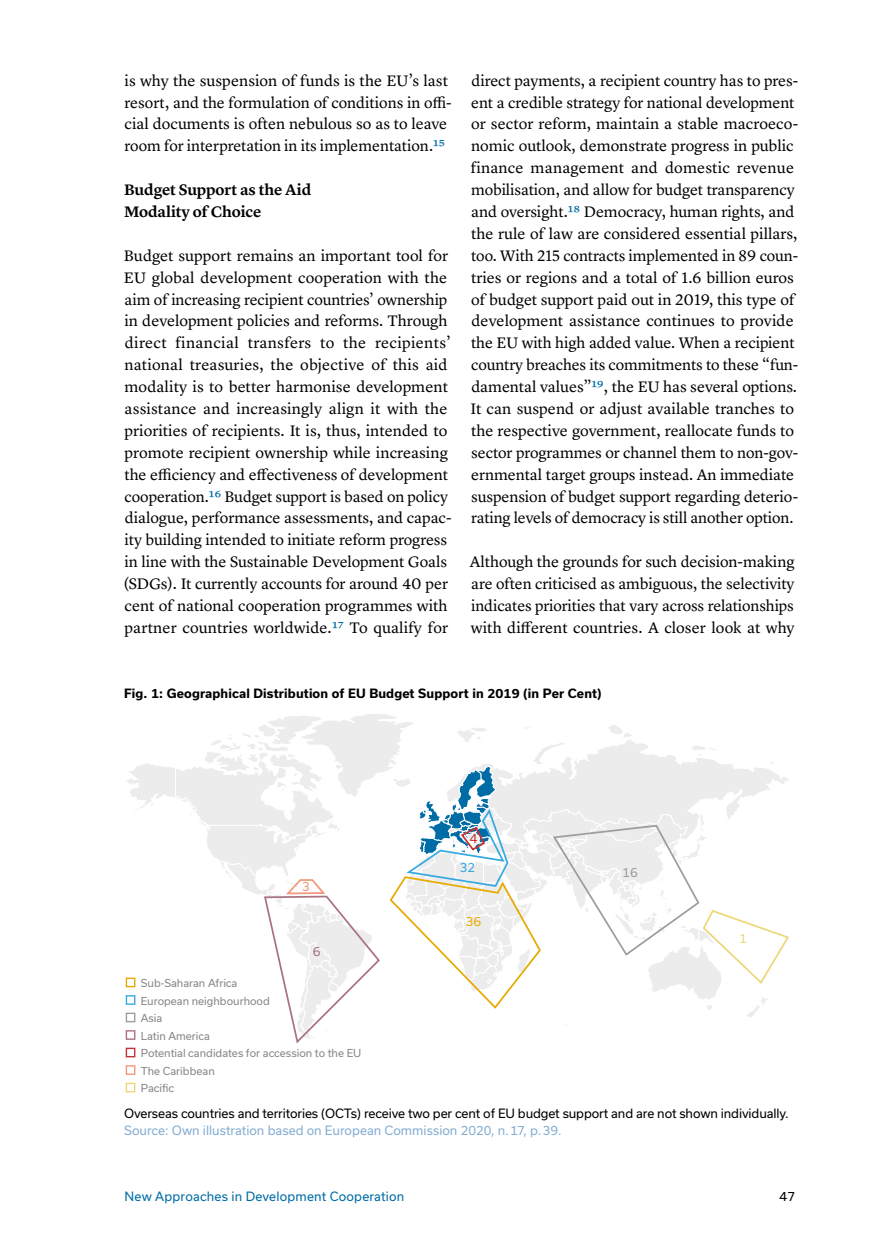
<style>
.page{position:relative;width:869px;height:1246px;background:#fff}
.page>*{position:absolute;margin:0;border:0;box-sizing:border-box;transform-origin:0 0}
.Paragraph{font:15.75px/21.9px "Lyon Text";letter-spacing:-.005em;color:#000}
.Header3{font:600 15.75px/21.9px "Lyon Text";letter-spacing:-.005em;color:#000}
.t1{font:12.25px/17.5px "Usual";letter-spacing:-.01em;color:#000}
.Graphic-Title{font:700 12.25px "Usual";letter-spacing:.01em;color:#000}
.t2{font:12.25px "Usual";letter-spacing:.015em;color:#006ca6}
.t3{font:12.25px "Usual";color:#e7aa00}
.t4{font:12.25px "Usual";color:#9c9d9d}
.t5{font:12.25px "Usual";color:#35a9e1}
.t6{font:12.25px "Usual";color:#ecd779}
.t7{font:12.25px "Usual";color:#a97380}
.t8{font:12.25px "Usual";color:#f3987a}
.t9{font:12.25px "Usual";color:#c73135}
.t10{font:10.5px/17.5px "Usual";color:#878786}
.s1{color:#006ca6}
.s2{color:#85aed2}
</style>
<div class="page">
<svg style="left:125px;top:714px;width:664px;height:329px"></svg>
<div style="left:126px;top:977px;width:9px;height:10px;border:1px solid #e7aa00"></div>
<div style="left:126px;top:994px;width:9px;height:10px;border:1px solid #35a9e1"></div>
<div style="left:126px;top:1012px;width:9px;height:10px;border:1px solid #9c9d9d"></div>
<div style="left:126px;top:1029px;width:9px;height:10px;border:1px solid #a97380"></div>
<div style="left:126px;top:1047px;width:9px;height:10px;border:1px solid #c73135"></div>
<div style="left:126px;top:1064px;width:9px;height:10px;border:1px solid #f3987a"></div>
<div style="left:126px;top:1082px;width:9px;height:10px;border:1px solid #ecd779"></div>
<p class="Paragraph" style="left:124px;top:68px;width:328px">is why the suspension of funds is the EU’s last resort, and the formulation of conditions in offi&shy;cial documents is often nebulous so as to leave room for interpretation in its implementation.<span class="s1">15</span></p>
<p class="Header3" style="left:124px;top:178px;width:189px">Budget Support as the Aid<br>Modality of Choice</p>
<p class="Paragraph" style="left:123px;top:243px;width:329px">Budget support remains an important tool for EU global development cooperation with the aim of increasing recipient countries’ ownership in development policies and reforms. Through direct financial transfers to the recipients’ national treasuries, the objective of this aid modality is to better harmonise development assistance and increasingly align it with the priorities of recipients. It is, thus, intended to promote recipient ownership while increasing the efficiency and effectiveness of development cooperation.<span class="s1">16</span> Budget support is based on policy dialogue, performance assessments, and capac&shy;ity building intended to initiate reform progress in line with the Sustainable Development Goals (SDGs). It currently accounts for around 40 per cent of national cooperation programmes with partner countries worldwide.<span class="s1">17</span> To qualify for</p>
<p class="Paragraph" style="left:470px;top:68px;width:329px">direct payments, a recipient country has to pres&shy;ent a credible strategy for national development or sector reform, maintain a stable macroeco&shy;nomic outlook, demonstrate progress in public finance management and domestic revenue mobilisation, and allow for budget transparency and oversight.<span class="s1">18</span> Democracy, human rights, and the rule of law are considered essential pillars, too. With 215 contracts implemented in 89 coun&shy;tries or regions and a total of 1.6 billion euros of budget support paid out in 2019, this type of development assistance continues to provide the EU with high added value. When a recipient country breaches its commitments to these “fun&shy;damental values”<span class="s1">19</span>, the EU has several options.<br>It can suspend or adjust available tranches to the respective government, reallocate funds to sector programmes or channel them to non-gov&shy;ernmental target groups instead. An immediate suspension of budget support regarding deterio&shy;rating levels of democracy is still another option.</p>
<p class="Paragraph" style="left:469px;top:549px;width:326px;text-align:justify">Although the grounds for such decision-making are often criticised as ambiguous, the selectivity indicates priorities that vary across relationships with different countries. A closer look at why</p>
<p class="Graphic-Title" style="left:124px;top:686px;width:479px">Fig. 1: Geographical Distribution of EU Budget Support in 2019 (in Per Cent)</p>
<p class="t8" style="left:302px;top:879px;width:9px">3</p>
<p class="t7" style="left:312px;top:944px;width:9px">6</p>
<p class="t10" style="left:141px;top:974px;width:222px">Sub-Saharan Africa<br>European neighbourhood<br>Asia<br>Latin America<br>Potential candidates for accession to the EU<br>The Caribbean<br>Pacific</p>
<p class="t9" style="left:469px;top:831px;width:9px">4</p>
<p class="t5" style="left:459px;top:859px;width:17px">32</p>
<p class="t3" style="left:465px;top:913px;width:17px">36</p>
<p class="t4" style="left:622px;top:865px;width:17px">16</p>
<p class="t6" style="left:739px;top:931px;width:9px">1</p>
<p class="t1" style="left:124px;top:1104px;width:665px">Overseas countries and territories (OCTs) receive two per cent of EU budget support and are not shown individually.<br><span class="s2">Source: Own illustration based on European Commission 2020, n.17, p.39.</span></p>
<p class="t2" style="left:125px;top:1188px;width:281px">New Approaches in Development Cooperation</p>
<p class="t1" style="left:779px;top:1186px;width:17px">47</p>
</div>
